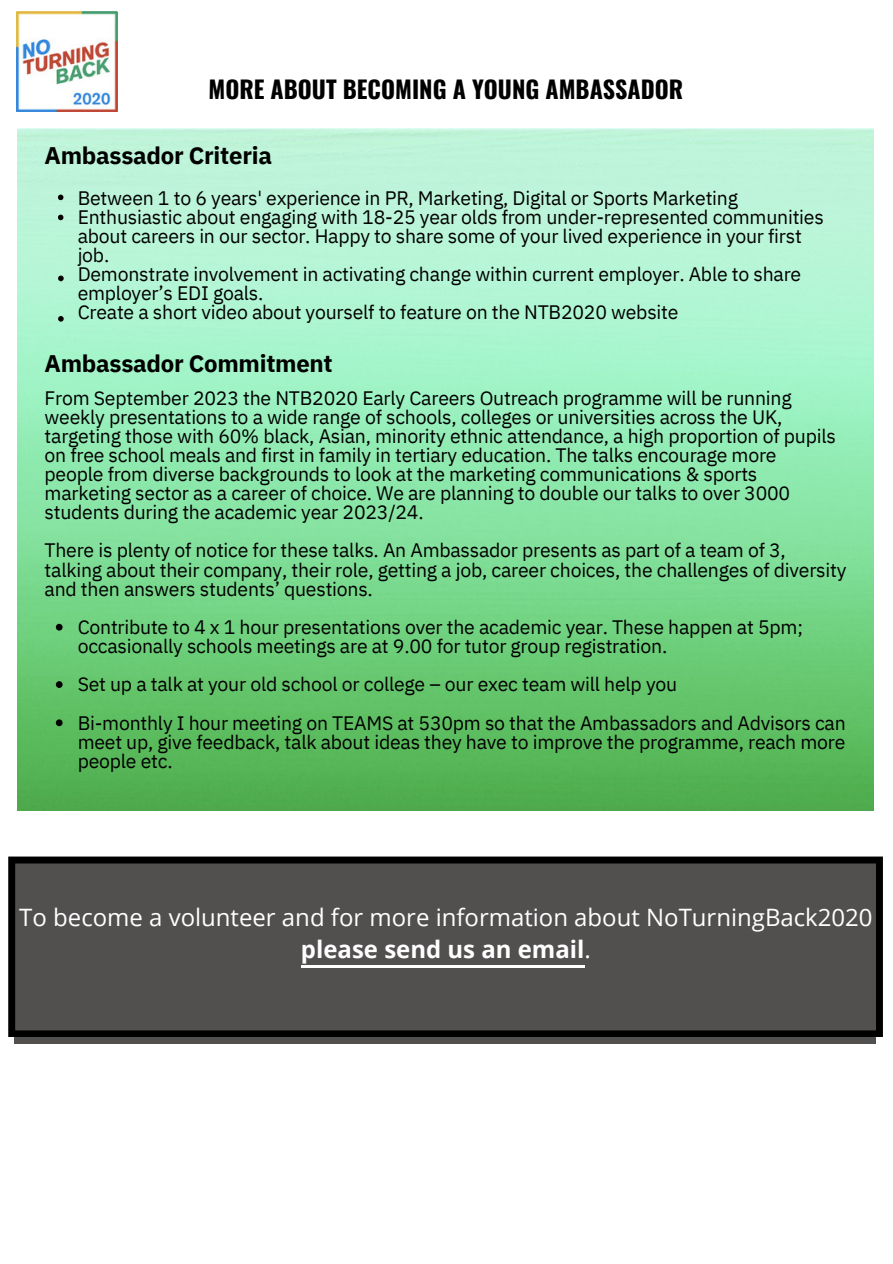
<style>
.page{position:relative;width:893px;height:1264px;background:#fff}
.page>*{position:absolute;margin:0;border:0;box-sizing:border-box;transform-origin:0 0}
.t1{font:24px/31.5px "Open Sans";color:#fff;text-align:center}
.t2{font:700 24px "IBM Plex Sans";letter-spacing:-.01em;color:#000}
.t3{font:700 24px "Oswald";color:#000}
.t4{font:19.5px/19px "IBM Plex Sans";letter-spacing:-.01em;color:#000}
.s1{font-weight:700}
</style>
<div class="page">
<img style="left:17px;top:11px;width:100px;height:100px">
<img style="left:18px;top:128px;width:855px;height:682px">
<svg style="left:58px;top:194px;width:5px;height:6px"></svg>
<svg style="left:58px;top:215px;width:5px;height:5px"></svg>
<svg style="left:58px;top:275px;width:6px;height:6px"></svg>
<svg style="left:58px;top:316px;width:6px;height:5px"></svg>
<div style="left:15px;top:863px;width:861px;height:180px;background:#524f4f"></div>
<svg style="left:8px;top:856px;width:874px;height:181px"></svg>
<hr style="left:301px;top:965px;width:283px;height:2px;background:#fff">
<svg style="left:56px;top:624px;width:7px;height:6px"></svg>
<svg style="left:56px;top:681px;width:7px;height:7px"></svg>
<svg style="left:56px;top:719px;width:7px;height:7px"></svg>
<p class="t3" style="left:208px;top:70px;width:476px">MORE ABOUT BECOMING A YOUNG AMBASSADOR</p>
<p class="t2" style="left:45px;top:139px;width:229px">Ambassador Criteria</p>
<p class="t4" style="left:78px;top:188px;width:747px">Between 1 to 6 years' experience in PR, Marketing, Digital or Sports Marketing Enthusiastic about engaging with 18-25 year olds from under-represented communities about careers in our sector. Happy to share some of your lived experience in your first job.</p>
<p class="t4" style="left:78px;top:264px;width:725px">Demonstrate involvement in activating change within current employer. Able to share employer’s EDI goals.</p>
<p class="t4" style="left:78px;top:302px;width:602px">Create a short video about yourself to feature on the NTB2020 website</p>
<p class="t2" style="left:45px;top:347px;width:290px">Ambassador Commitment</p>
<p class="t4" style="left:45px;top:387px;width:792px">From September 2023 the NTB2020 Early Careers Outreach programme will be running weekly presentations to a wide range of schools, colleges or universities across the UK, targeting those with 60% black, Asian, minority ethnic attendance, a high proportion of pupils on free school meals and first in family in tertiary education. The talks encourage more</p>
<p class="t4" style="left:45px;top:464px;width:714px">people from diverse backgrounds to look at the marketing communications &amp; sports</p>
<p class="t4" style="left:45px;top:483px;width:747px">marketing sector as a career of choice. We are planning to double our talks to over 3000 students during the academic year 2023/24.</p>
<p class="t4" style="left:45px;top:540px;width:803px">There is plenty of notice for these talks. An Ambassador presents as part of a team of 3, talking about their company, their role, getting a job, career choices, the challenges of diversity and then answers students’ questions.</p>
<p class="t4" style="left:78px;top:617px;width:726px">Contribute to 4 x 1 hour presentations over the academic year. These happen at 5pm; occasionally schools meetings are at 9.00 for tutor group registration.</p>
<p class="t4" style="left:78px;top:674px;width:601px">Set up a talk at your old school or college – our exec team will help you</p>
<p class="t4" style="left:78px;top:712px;width:769px;text-align:justify">Bi-monthly I hour meeting on TEAMS at 530pm so that the Ambassadors and Advisors can meet up, give feedback, talk about ideas they have to improve the programme, reach more people etc.</p>
<p class="t1" style="left:19px;top:901px;width:854px">To become a volunteer and for more information about NoTurningBack2020 <span class="s1">please send us an email</span>.</p>
</div>
